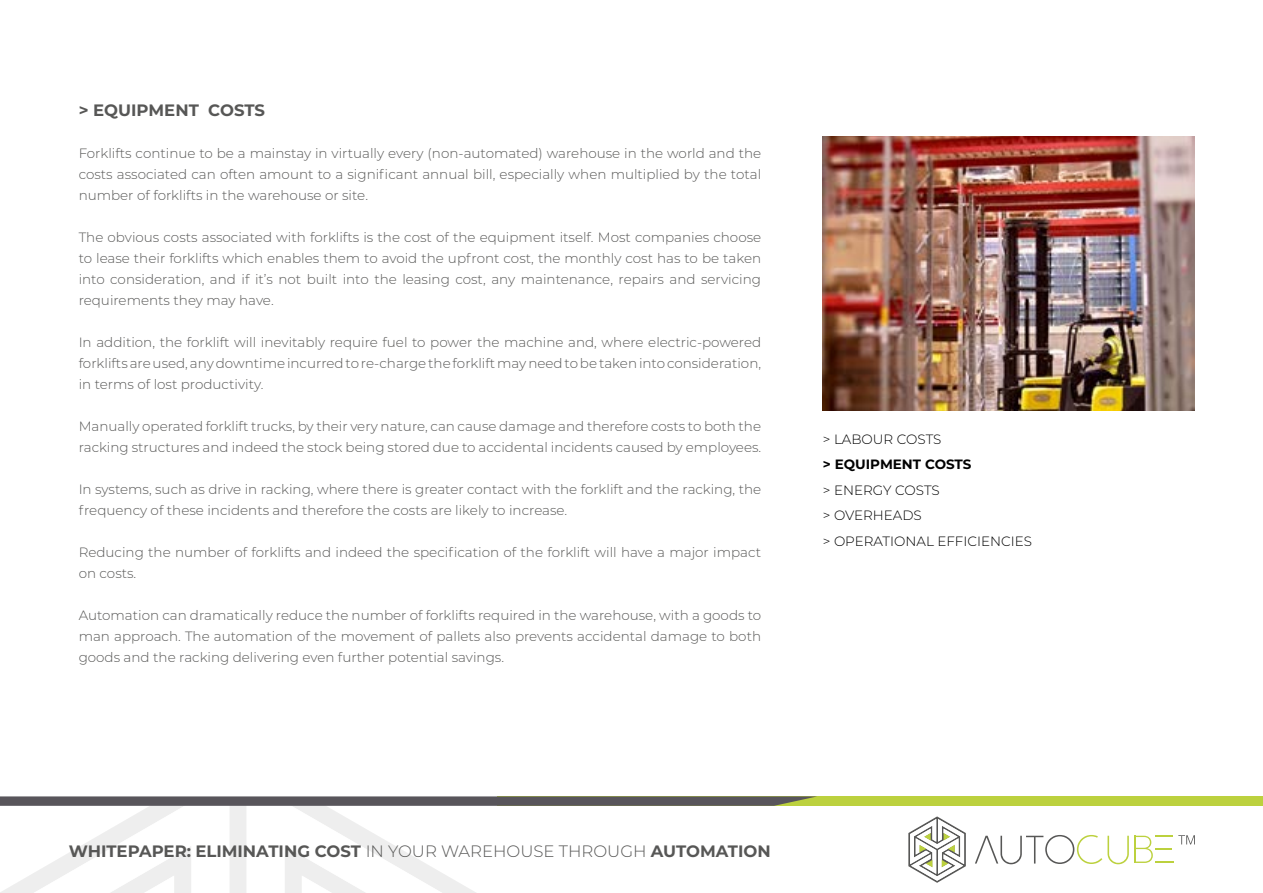
<style>
.page{position:relative;width:1263px;height:893px;background:#fff}
.page>*{position:absolute;margin:0;border:0;box-sizing:border-box;transform-origin:0 0}
.t1{font:700 16.5px "Montserrat";color:#575756}
.t2{font:300 13.5px/21px "Montserrat";color:#575756;text-align:justify}
.t3{font:300 13.5px/25.5px "Montserrat";color:#000}
.t4{font:700 13.5px "Montserrat";color:#000}
.s1{font-weight:300}
</style>
<div class="page">
<div style="left:497px;top:796px;width:766px;height:10px;background:#bcd13e"></div>
<svg style="left:0;top:796px;width:817px;height:97px"></svg>
<img style="left:823px;top:136px;width:372px;height:274px">
<svg style="left:908px;top:816px;width:58px;height:67px"></svg>
<svg style="left:975px;top:835px;width:220px;height:29px"></svg>
<p class="t1" style="left:79px;top:98px;width:188px">&gt; EQUIPMENT COSTS</p>
<p class="t2" style="left:79px;top:142px;width:684px">Forklifts continue to be a mainstay in virtually every (non-automated) warehouse in the world and the costs associated can often amount to a significant annual bill, especially when multiplied by the total number of forklifts in the warehouse or site.</p>
<p class="t2" style="left:79px;top:226px;width:684px">The obvious costs associated with forklifts is the cost of the equipment itself. Most companies choose to lease their forklifts which enables them to avoid the upfront cost, the monthly cost has to be taken into consideration, and if it’s not built into the leasing cost, any maintenance, repairs and servicing requirements they may have.</p>
<p class="t2" style="left:79px;top:331px;width:684px">In addition, the forklift will inevitably require fuel to power the machine and, where electric-powered forklifts are used, any downtime incurred to re-charge the forklift may need to be taken into consideration, in terms of lost productivity.</p>
<p class="t2" style="left:79px;top:415px;width:684px">Manually operated forklift trucks, by their very nature, can cause damage and therefore costs to both the racking structures and indeed the stock being stored due to accidental incidents caused by employees.</p>
<p class="t2" style="left:79px;top:478px;width:684px">In systems, such as drive in racking, where there is greater contact with the forklift and the racking, the frequency of these incidents and therefore the costs are likely to increase.</p>
<p class="t2" style="left:79px;top:541px;width:684px">Reducing the number of forklifts and indeed the specification of the forklift will have a major impact on costs.</p>
<p class="t2" style="left:79px;top:604px;width:684px">Automation can dramatically reduce the number of forklifts required in the warehouse, with a goods to man approach. The automation of the movement of pallets also prevents accidental damage to both goods and the racking delivering even further potential savings.</p>
<p class="t3" style="left:823px;top:426px;width:120px">&gt; LABOUR COSTS</p>
<p class="t4" style="left:823px;top:455px;width:150px">&gt; EQUIPMENT COSTS</p>
<p class="t3" style="left:823px;top:477px;width:211px">&gt; ENERGY COSTS<br>&gt; OVERHEADS<br>&gt; OPERATIONAL EFFICIENCIES</p>
<p class="t1" style="left:69px;top:839px;width:703px">WHITEPAPER: ELIMINATING COST <span class="s1">IN YOUR WAREHOUSE THROUGH</span> AUTOMATION</p>
</div>
